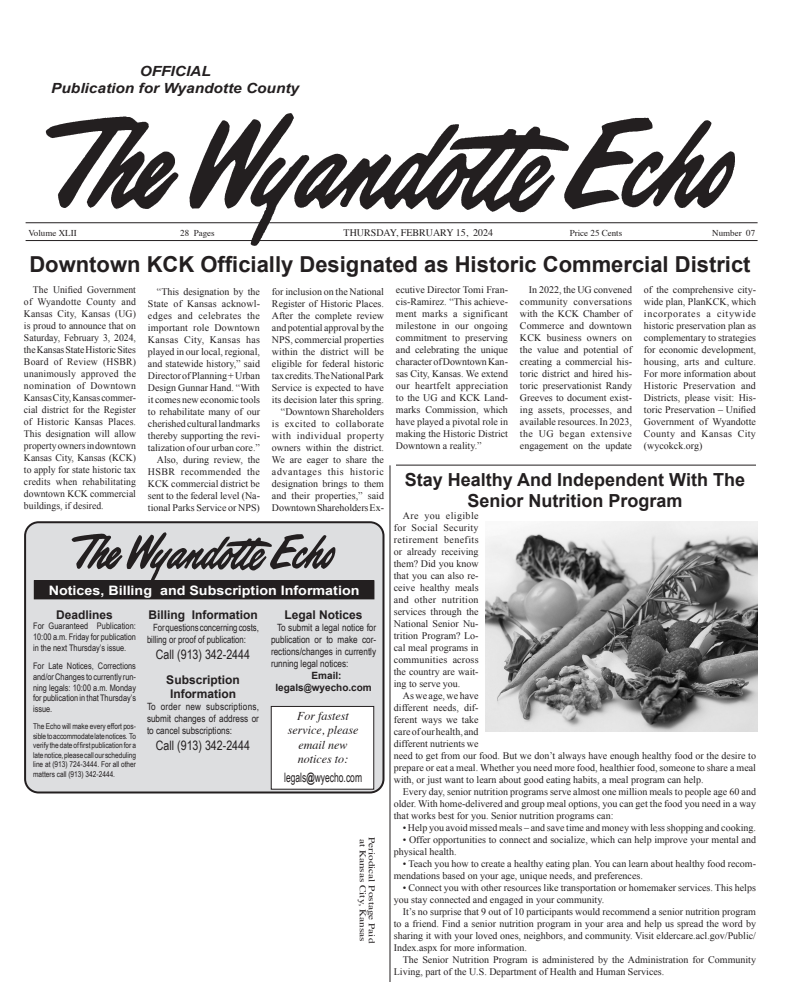
<style>
.page{position:relative;width:792px;height:1008px;background:#fff}
.page>*{position:absolute;margin:0;border:0;box-sizing:border-box;transform-origin:0 0}
.Record_Head{font:700 22px "Arial";color:#231f20}
.Record_Head-2{font:700 18px/21.6px "Arial";color:#231f20;text-align:center}
.t1{font:italic 700 14px "Arial";color:#231f20;scale:1.1 1}
.t2{font:700 13px "Arial";color:#fff;scale:1.1 1}
.t3{font:13px "Arial Narrow";color:#231f20}
.t4{font:13px "Arial Narrow";color:#231f20;scale:.8 1}
.t5{font:700 12px "Arial";color:#231f20}
.t6{font:italic 12px/14.4px "Times";color:#231f20;text-align:center}
.Plain_Text{font:10px/12px "Times New Roman";color:#231f20;text-align:justify}
.t7{font:10px/12px "Arial Narrow";color:#231f20;text-align:justify}
.t8{font:10px/12px "Arial Narrow";color:#231f20;scale:.95 1}
.t9{font:10px "Times";color:#231f20}
.t10{font:700 10px "Arial";color:#231f20}
.t11{font:9px/10.8px "Arial Narrow";color:#231f20;text-align:justify}
.t12{font:9px "Times";color:#231f20;scale:1.25 1}
.t13{font:9px "Times";color:#231f20}
.t14{font:8px/9.6px "Arial Narrow";color:#231f20;text-align:justify}
.s1{font-family:"Arial Narrow"}
.s2{font-weight:700}
</style>
<div class="page">
<hr style="left:26px;top:222px;width:732px;height:1px;background:#231f20">
<hr style="left:26px;top:240px;width:732px;height:1px;background:#231f20">
<img style="left:32px;top:113px;width:714px;height:133px">
<div style="left:25px;top:522px;width:358px;height:270px;background:#dddee0;border-radius:14px"></div>
<div style="left:24px;top:521px;width:360px;height:273px;border:2px solid #231f20;border-radius:14px"></div>
<div style="left:271px;top:706px;width:103px;height:83px;background:#fff"></div>
<div style="left:271px;top:706px;width:103px;height:83px;border:1px solid #231f20"></div>
<div style="left:34px;top:581px;width:340px;height:18px;background:#231f20"></div>
<img style="left:66px;top:532px;width:274px;height:49px">
<img style="left:486px;top:521px;width:271px;height:211px">
<hr style="left:396px;top:465px;width:360px;height:1px;background:#231f20">
<hr style="left:390px;top:465px;width:1px;height:517px;background:#231f20">
<p class="t1" style="left:140px;top:62px;width:66px">OFFICIAL</p>
<p class="t1" style="left:51px;top:79px;width:227px">Publication for Wyandotte County</p>
<p class="t13" style="left:29px;top:224px;width:50px">Volume XLII</p>
<p class="t13" style="left:180px;top:224px;width:36px">28 Pages</p>
<p class="t9" style="left:344px;top:223px;width:151px">THURSDAY, FEBRUARY 15, 2024</p>
<p class="t13" style="left:570px;top:224px;width:54px">Price 25 Cents</p>
<p class="t13" style="left:712px;top:224px;width:44px">Number 07</p>
<p class="Record_Head" style="left:29px;top:250px;width:723px">Downtown KCK Officially Designated as Historic Commercial District</p>
<p class="Plain_Text" style="left:148px;top:286px;width:114px;text-indent:9px">“This designation by the State of Kansas acknowl&shy;edges and celebrates the important role Downtown Kansas City, Kansas has played in our local, regional, and statewide history,” said Director of Planning + Urban Design Gunnar Hand. “With it comes new economic tools to rehabilitate many of our cherished cultural landmarks thereby supporting the revi&shy;talization of our urban core.”</p>
<p class="Plain_Text" style="left:148px;top:454px;width:114px;text-indent:9px">Also, during review, the HSBR recommended the KCK commercial district be sent to the federal level (Na&shy;tional Parks Service or NPS)</p>
<p class="Plain_Text" style="left:24px;top:284px;width:114px;text-indent:9px">The Unified Government of Wyandotte County and Kansas City, Kansas (UG) is proud to announce that on Saturday, February 3, 2024, the Kansas State Historic Sites Board of Review (HSBR) unanimously approved the nomination of Downtown Kansas City, Kansas commer&shy;cial district for the Register of Historic Kansas Places.<br>This designation will allow property owners in downtown Kansas City, Kansas (KCK) to apply for state historic tax credits when rehabilitating downtown KCK commercial buildings, if desired.</p>
<p class="Plain_Text" style="left:396px;top:284px;width:114px">ecutive Director Tomi Fran&shy;cis-Ramirez. “This achieve&shy;ment marks a significant milestone in our ongoing commitment to preserving and celebrating the unique character of Downtown Kan&shy;sas City, Kansas. We extend our heartfelt appreciation to the UG and KCK Land&shy;marks Commission, which have played a pivotal role in making the Historic District Downtown a reality.”</p>
<p class="Plain_Text" style="left:520px;top:284px;width:114px;text-indent:9px">In 2022, the UG convened community conversations with the KCK Chamber of Commerce and downtown KCK business owners on the value and potential of creating a commercial his&shy;toric district and hired his&shy;toric preservationist Randy Greeves to document exist&shy;ing assets, processes, and available resources. In 2023, the UG began extensive engagement on the update</p>
<p class="Plain_Text" style="left:644px;top:284px;width:114px">of the comprehensive city&shy;wide plan, PlanKCK, which incorporates a citywide historic preservation plan as complementary to strategies for economic development, housing, arts and culture.<br>For more information about Historic Preservation and Districts, please visit: His&shy;toric Preservation – Unified Government of Wyandotte County and Kansas City (wycokck.org)</p>
<p class="Record_Head-2" style="left:405px;top:469px;width:342px">Stay Healthy And Independent With The<br>Senior Nutrition Program</p>
<p class="Plain_Text" style="left:394px;top:510px;width:86px;text-indent:9px">Are you eligible for Social Security retirement benefits or already receiving them? Did you know that you can also re&shy;ceive healthy meals and other nutrition services through the National Senior Nu&shy;trition Program? Lo&shy;cal meal programs in communities across the country are wait&shy;ing to serve you.</p>
<p class="Plain_Text" style="left:394px;top:690px;width:364px;text-align:left;text-indent:9px">As we age, we have<br>different needs, dif-<br>ferent ways we take<br>care of our health, and<br>different nutrients we<br>need to get from our food. But we don’t always have enough healthy food or the desire to prepare or eat a meal. Whether you need more food, healthier food, someone to share a meal with, or just want to learn about good eating habits, a meal program can help.</p>
<p class="Plain_Text" style="left:394px;top:786px;width:364px;text-indent:9px">Every day, senior nutrition programs serve almost one million meals to people age 60 and older. With home-delivered and group meal options, you can get the food you need in a way that works best for you. Senior nutrition programs can:</p>
<p class="Plain_Text" style="left:403px;top:822px;width:355px">• Help you avoid missed meals – and save time and money with less shopping and cooking.</p>
<p class="Plain_Text" style="left:394px;top:834px;width:364px;text-indent:9px">• Offer opportunities to connect and socialize, which can help improve your mental and physical health.</p>
<p class="Plain_Text" style="left:394px;top:858px;width:364px;text-indent:9px">• Teach you how to create a healthy eating plan. You can learn about healthy food recom&shy;mendations based on your age, unique needs, and preferences.</p>
<p class="Plain_Text" style="left:394px;top:882px;width:364px;text-indent:9px">• Connect you with other resources like transportation or homemaker services. This helps you stay connected and engaged in your community.</p>
<p class="Plain_Text" style="left:394px;top:906px;width:364px;text-indent:9px">It’s no surprise that 9 out of 10 participants would recommend a senior nutrition program to a friend. Find a senior nutrition program in your area and help us spread the word by sharing it with your loved ones, neighbors, and community. Visit eldercare.acl.gov/Public/ Index.aspx for more information.</p>
<p class="Plain_Text" style="left:394px;top:954px;width:364px;text-indent:9px">The Senior Nutrition Program is administered by the Administration for Community<br>Living, part of the U.S. Department of Health and Human Services.</p>
<p class="Plain_Text" style="left:272px;top:286px;width:114px">for inclusion on the National Register of Historic Places.<br>After the complete review and potential approval by the NPS, commercial properties within the district will be eligible for federal historic tax credits. The National Park Service is expected to have its decision later this spring.</p>
<p class="Plain_Text" style="left:272px;top:406px;width:114px;text-indent:9px">“Downtown Shareholders is excited to collaborate with individual property owners within the district.<br>We are eager to share the advantages this historic designation brings to them and their properties,” said Downtown Shareholders Ex-</p>
<p class="t2" style="left:49px;top:582px;width:284px">Notices, Billing and Subscription Information</p>
<p class="t5" style="left:285px;top:607px;width:80px">Legal Notices</p>
<p class="t7" style="left:271px;top:621px;width:107px;text-indent:6px">To submit a legal notice for publication or to make cor&shy;rections/changes in currently running legal notices:</p>
<p class="t10" style="left:312px;top:669px;width:32px">Email:</p>
<p class="t10" style="left:275px;top:681px;width:98px">legals<span class="s1">@</span>wyecho.com</p>
<p class="t5" style="left:56px;top:607px;width:58px">Deadlines</p>
<p class="t11" style="left:33px;top:621px;width:104px">For Guaranteed Publication:<br>10:00 a.m. Friday for publication in the next Thursday’s issue.</p>
<p class="t11" style="left:33px;top:660px;width:105px">For Late Notices, Corrections and/or Changes to currently run&shy;ning legals: 10:00 a.m. Monday for publication in that Thursday’s issue.</p>
<p class="t14" style="left:33px;top:721px;width:105px">The Echo will make every effort pos&shy;sible to accommodate late notices. To verify the date of first publication for a late notice, please call our scheduling line at (913) 724-3444. For all other matters call (913) 342-2444.</p>
<p class="t6" style="left:288px;top:708px;width:72px">For fastest service, please email new</p>
<p class="t5" style="left:148px;top:607px;width:111px">Billing Information</p>
<p class="t8" style="left:147px;top:621px;width:119px;text-indent:6px">For questions concerning costs, billing or proof of publication:</p>
<p class="t3" style="left:156px;top:644px;width:96px">Call (913) 342-2444</p>
<p class="t5" style="left:166px;top:672px;width:75px">Subscription</p>
<p class="t5" style="left:170px;top:686px;width:67px">Information</p>
<p class="t7" style="left:147px;top:700px;width:114px">To order new subscriptions, submit changes of address or to cancel subscriptions:</p>
<p class="t3" style="left:156px;top:736px;width:96px">Call (913) 342-2444</p>
<p class="t6" style="left:298px;top:751px;width:52px">notices to:</p>
<p class="t4" style="left:284px;top:768px;width:99px">legals<span class="s2">@</span>wyecho.com</p>
<p class="t12" style="left:371px;top:839px;width:84px;rotate:90deg">at Kansas City, Kansas</p>
<p class="t12" style="left:380px;top:837px;width:86px;rotate:90deg">Periodical Postage Paid</p>
</div>
